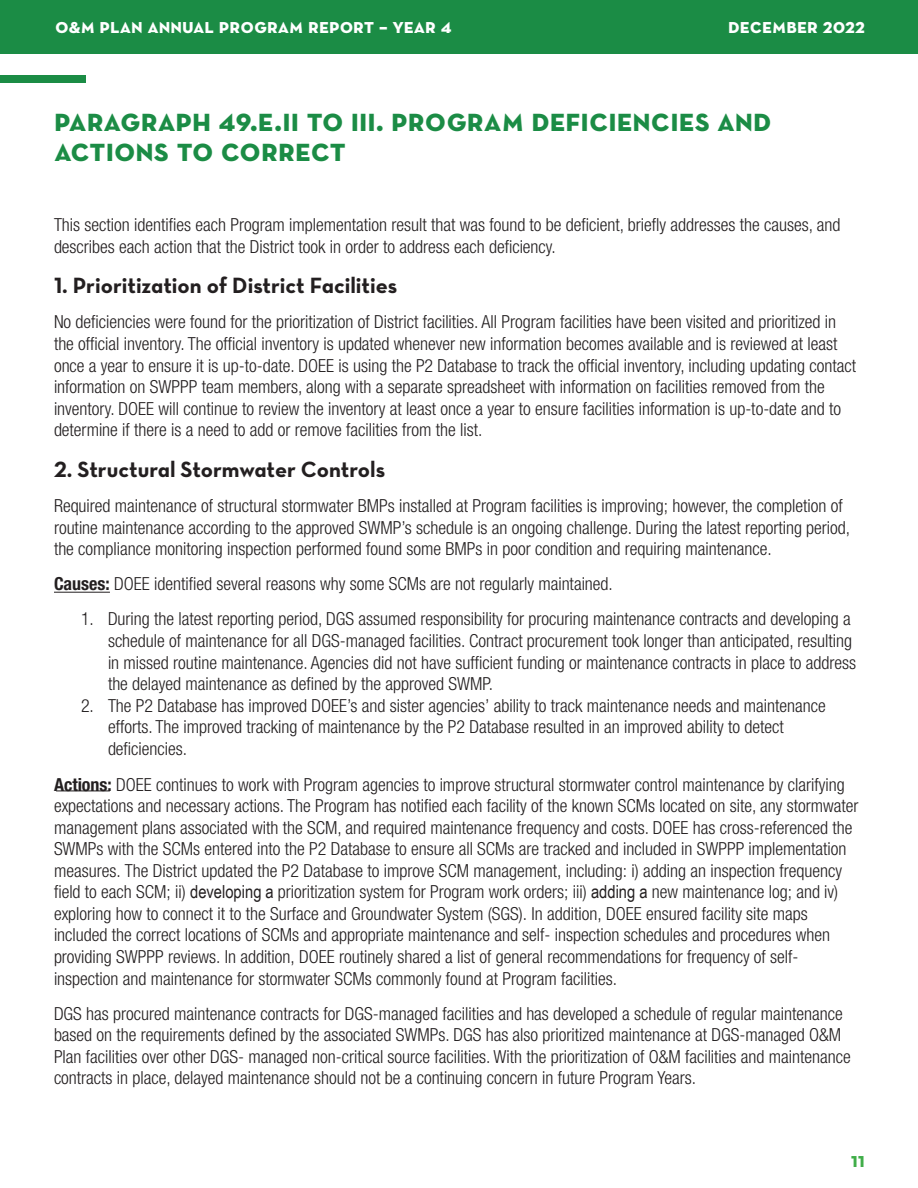
<style>
.page{position:relative;width:918px;height:1188px;background:#fff}
.page>*{position:absolute;margin:0;border:0;box-sizing:border-box;transform-origin:0 0}
.t1{font:33px/30px "Neutra Text Bold SC Alt";color:#1b8c45}
.t2{font:22.5px "Neutra Text Bold Alt";color:#231f20}
.t3{font:21px "Neutra Text Bold SC Alt";color:#fff}
.t4{font:21px "Neutra Text Bold SC Alt";color:#40ae49}
.t5{font:300 condensed 18px/21.6px "Helvetica Neue LT Std";color:#231f20}
.s1{font-weight:700}
.s2{font-family:"Arial Narrow";font-weight:400;font-stretch:normal}
</style>
<div class="page">
<hr style="left:54px;top:592px;width:56px;height:1px;background:#231f20">
<hr style="left:56px;top:790px;width:54px;height:1px;background:#231f20">
<div style="left:0;top:0;width:918px;height:54px;background:#1b8c45"></div>
<div style="left:0;top:76px;width:85px;height:7px;background:#1b8c45"></div>
<p class="t3" style="left:55px;top:12px;width:398px">o&amp;m plan annual program report – year 4</p>
<p class="t3" style="left:728px;top:12px;width:138px">december 2022</p>
<h1 class="t1" style="left:54px;top:104px;width:719px">paragraph 49.e.ii to iii. program deficiencies and actions to correct</h1>
<p class="t5" style="left:54px;top:214px;width:788px">This section identifies each Program implementation result that was found to be deficient, briefly addresses the causes, and describes each action that the District took in order to address each deficiency.</p>
<p class="t2" style="left:54px;top:272px;width:345px">1. Prioritization of District Facilities</p>
<p class="t5" style="left:54px;top:311px;width:804px">No deficiencies were found for the prioritization of District facilities. All Program facilities have been visited and prioritized in the official inventory. The official inventory is updated whenever new information becomes available and is reviewed at least once a year to ensure it is up-to-date. DOEE is using the P2 Database to track the official inventory, including updating contact information on SWPPP team members, along with a separate spreadsheet with information on facilities removed from the inventory. DOEE will continue to review the inventory at least once a year to ensure facilities information is up-to-date and to determine if there is a need to add or remove facilities from the list.</p>
<p class="t2" style="left:54px;top:455px;width:333px">2. Structural Stormwater Controls</p>
<p class="t5" style="left:54px;top:495px;width:798px">Required maintenance of structural stormwater BMPs installed at Program facilities is improving; however, the completion of routine maintenance according to the approved SWMP’s schedule is an ongoing challenge. During the latest reporting period, the compliance monitoring inspection performed found some BMPs in poor condition and requiring maintenance.</p>
<p class="t5" style="left:54px;top:573px;width:560px"><span class="s1">Causes:</span> DOEE identified several reasons why some SCMs are not regularly maintained.</p>
<p class="t5" style="left:108px;top:608px;width:750px;text-indent:-27px">1. During the latest reporting period, DGS assumed responsibility for procuring maintenance contracts and developing a schedule of maintenance for all DGS-managed facilities. Contract procurement took longer than anticipated, resulting in missed routine maintenance. Agencies did not have sufficient funding or maintenance contracts in place to address the delayed maintenance as defined by the approved SWMP.</p>
<p class="t5" style="left:108px;top:695px;width:719px;text-indent:-27px">2. The P2 Database has improved DOEE’s and sister agencies’ ability to track maintenance needs and maintenance efforts. The improved tracking of maintenance by the P2 Database resulted in an improved ability to detect deficiencies.</p>
<p class="t5" style="left:54px;top:773px;width:806px"><span class="s1">Actions:</span> DOEE continues to work with Program agencies to improve structural stormwater control maintenance by clarifying expectations and necessary actions. The Program has notified each facility of the known SCMs located on site, any stormwater management plans associated with the SCM, and required maintenance frequency and costs. DOEE has cross-referenced the SWMPs with the SCMs entered into the P2 Database to ensure all SCMs are tracked and included in SWPPP implementation measures. The District updated the P2 Database to improve SCM management, including: i) adding an inspection frequency field to each SCM; ii) <span class="s2">developing a</span> prioritization system for Program work orders; iii) <span class="s2">adding a</span> new maintenance log; and iv) exploring how to connect it to the Surface and Groundwater System (SGS). In addition, DOEE ensured facility site maps included the correct locations of SCMs and appropriate maintenance and self- inspection schedules and procedures when providing SWPPP reviews. In addition, DOEE routinely shared a list of general recommendations for frequency of self&shy;inspection and maintenance for stormwater SCMs commonly found at Program facilities.</p>
<p class="t5" style="left:54px;top:1002px;width:798px">DGS has procured maintenance contracts for DGS-managed facilities and has developed a schedule of regular maintenance based on the requirements defined by the associated SWMPs. DGS has also prioritized maintenance at DGS-managed O&amp;M Plan facilities over other DGS- managed non-critical source facilities. With the prioritization of O&amp;M facilities and maintenance contracts in place, delayed maintenance should not be a continuing concern in future Program Years.</p>
<p class="t4" style="left:851px;top:1146px;width:16px">11</p>
</div>
